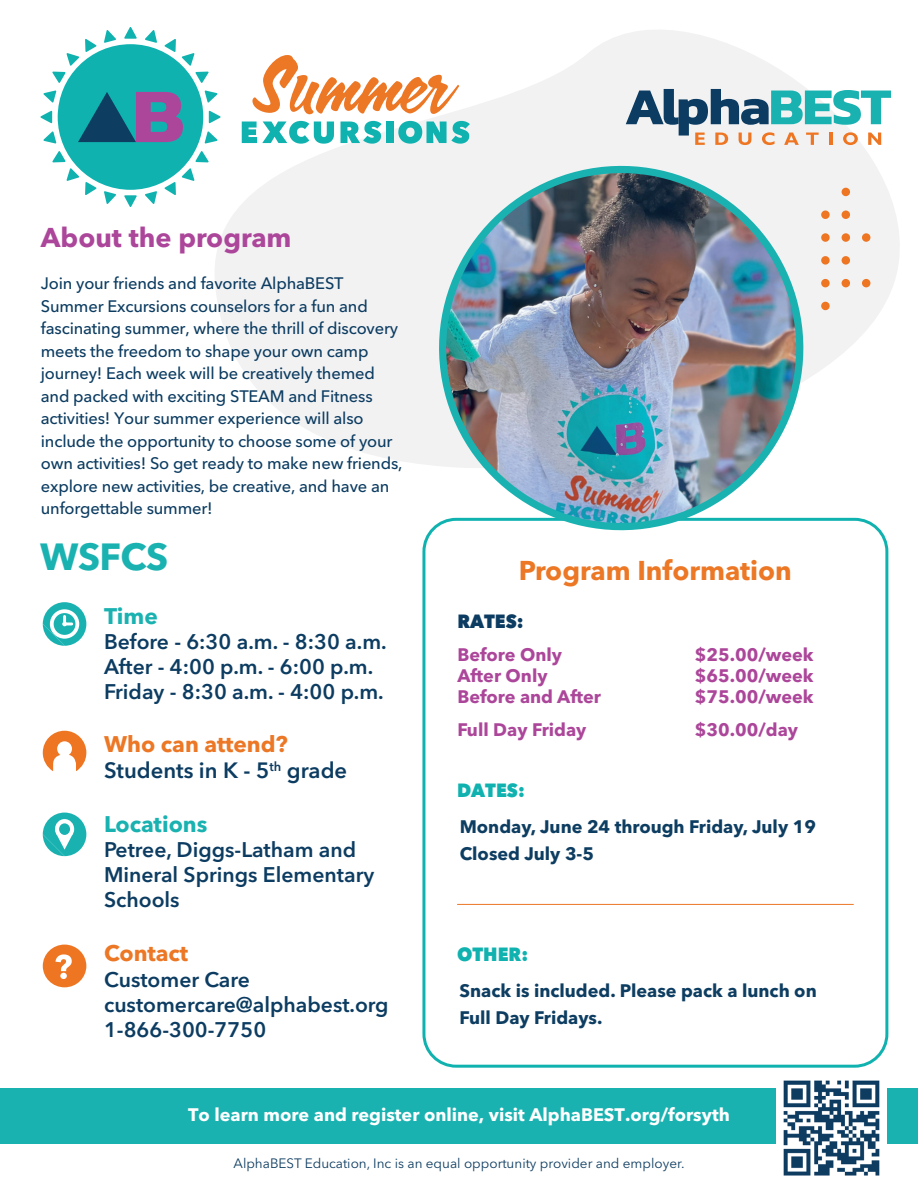
<style>
.page{position:relative;width:918px;height:1188px;background:#fff}
.page>*{position:absolute;margin:0;border:0;box-sizing:border-box;transform-origin:0 0}
.t1{font:700 37.5px "Avenir Next LT Pro";letter-spacing:-.015em;color:#1ab2b1}
.t2{font:700 27px "Avenir Next LT Pro";color:#ec7725}
.t3{font:700 27px "Avenir Next LT Pro";color:#ac469a}
.t4{font:700 22.5px "Avenir Next LT Pro";color:#ec7725}
.t5{font:700 22.5px "Avenir Next LT Pro";color:#1ab2b1}
.t6{font:600 22.05px "Avenir Next LT Pro";color:#0c3c61}
.t7{font:600 21px/25.2px "Avenir Next LT Pro";color:#0c3c61}
.t8{font:800 19.05px "Avenir Next LT Pro";color:#10b2b0;scale:.95 1}
.t9{font:800 19.05px "Avenir Next LT Pro";color:#0c3c61;scale:.95 1}
.t10{font:700 18px/27px "Avenir Next LT Pro";color:#0d3d61}
.t11{font:700 18px "Avenir Next LT Pro";color:#ac469a}
.t12{font:700 18px "Avenir Next LT Pro";color:#fff}
.t13{font:500 16.5px/22.5px "Avenir Next LT Pro";letter-spacing:-.01em;color:#0c3c61}
.t14{font:13.5px "Avenir Next LT Pro";color:#0e3d61}
</style>
<div class="page">
<div style="left:422px;top:518px;width:466px;height:550px;border:3px solid #10b2b0;border-radius:32px"></div>
<div style="left:0;top:1088px;width:918px;height:56px;background:#1ab2b1"></div>
<svg style="left:215px;top:30px;width:685px;height:434px;fill:#f2f2f3"></svg>
<div style="left:43px;top:945px;width:43px;height:42px;background:#ee7623;border-radius:50%"></div>
<svg style="left:55px;top:954px;width:17px;height:25px"></svg>
<svg style="left:43px;top:813px;width:43px;height:43px"></svg>
<svg style="left:43px;top:731px;width:43px;height:40px"></svg>
<svg style="left:43px;top:602px;width:43px;height:44px"></svg>
<svg style="left:40px;top:27px;width:180px;height:180px"></svg>
<svg style="left:398px;top:121px;width:72px;height:23px"></svg>
<div style="left:387px;top:122px;width:7px;height:21px;background:#10b2b0"></div>
<svg style="left:340px;top:121px;width:42px;height:23px"></svg>
<svg style="left:242px;top:121px;width:92px;height:23px"></svg>
<svg style="left:252px;top:55px;width:207px;height:59px"></svg>
<svg style="left:626px;top:89px;width:265px;height:56px"></svg>
<img style="left:422px;top:149px;width:398px;height:398px">
<div style="left:842px;top:188px;width:8px;height:8px;background:#ee7623;border-radius:50%"></div>
<div style="left:821px;top:210px;width:9px;height:9px;background:#ee7623;border-radius:50%"></div>
<div style="left:842px;top:210px;width:8px;height:9px;background:#ee7623;border-radius:50%"></div>
<div style="left:821px;top:233px;width:9px;height:9px;background:#ee7623;border-radius:50%"></div>
<div style="left:842px;top:233px;width:8px;height:9px;background:#ee7623;border-radius:50%"></div>
<div style="left:862px;top:233px;width:8px;height:9px;background:#ee7623;border-radius:50%"></div>
<div style="left:821px;top:256px;width:9px;height:9px;background:#ee7623;border-radius:50%"></div>
<div style="left:842px;top:256px;width:8px;height:9px;background:#ee7623;border-radius:50%"></div>
<div style="left:821px;top:279px;width:9px;height:8px;background:#ee7623;border-radius:50%"></div>
<div style="left:842px;top:279px;width:8px;height:8px;background:#ee7623;border-radius:50%"></div>
<div style="left:862px;top:279px;width:8px;height:8px;background:#ee7623;border-radius:50%"></div>
<div style="left:821px;top:302px;width:9px;height:8px;background:#ee7623;border-radius:50%"></div>
<hr style="left:457px;top:904px;width:397px;height:1px;background:#ec7725">
<img style="left:777px;top:1080px;width:109px;height:96px">
<h2 class="t3" style="left:41px;top:221px;width:252px">About the program</h2>
<p class="t13" style="left:41px;top:272px;width:363px">Join your friends and favorite AlphaBEST Summer Excursions counselors for a fun and fascinating summer, where the thrill of discovery meets the freedom to shape your own camp journey! Each week will be creatively themed and packed with exciting STEAM and Fitness activities! Your summer experience will also include the opportunity to choose some of your own activities! So get ready to make new friends, explore new activities, be creative, and have an unforgettable summer!</p>
<h1 class="t1" style="left:40px;top:534px;width:129px">WSFCS</h1>
<h3 class="t5" style="left:104px;top:602px;width:55px">Time</h3>
<p class="t7" style="left:104px;top:629px;width:284px">Before - 6:30 a.m. - 8:30 a.m.<br>After - 4:00 p.m. - 6:00 p.m.<br>Friday - 8:30 a.m. - 4:00 p.m.</p>
<h3 class="t4" style="left:104px;top:730px;width:185px">Who can attend?</h3>
<h3 class="t6" style="left:104px;top:757px;width:245px">Students in K - 5<sup>th</sup> grade</h3>
<h3 class="t5" style="left:104px;top:810px;width:105px">Locations</h3>
<p class="t7" style="left:104px;top:837px;width:272px">Petree, Diggs-Latham and<br>Mineral Springs Elementary<br>Schools</p>
<h3 class="t4" style="left:104px;top:940px;width:86px">Contact</h3>
<p class="t7" style="left:104px;top:967px;width:286px">Customer Care customercare@alphabest.org<br>1-866-300-7750</p>
<h2 class="t2" style="left:519px;top:554px;width:274px">Program Information</h2>
<p class="t9" style="left:457px;top:610px;width:71px">RATES:</p>
<p class="t11" style="left:457px;top:644px;width:106px">Before Only</p>
<p class="t11" style="left:695px;top:644px;width:120px">$25.00/week</p>
<p class="t11" style="left:457px;top:665px;width:92px">After Only</p>
<p class="t11" style="left:695px;top:665px;width:120px">$65.00/week</p>
<p class="t11" style="left:457px;top:686px;width:145px">Before and After</p>
<p class="t11" style="left:695px;top:686px;width:120px">$75.00/week</p>
<p class="t11" style="left:457px;top:719px;width:131px">Full Day Friday</p>
<p class="t11" style="left:695px;top:719px;width:105px">$30.00/day</p>
<p class="t8" style="left:457px;top:778px;width:73px">DATES:</p>
<p class="t10" style="left:460px;top:813px;width:358px">Monday, June 24 through Friday, July 19<br>Closed July 3-5</p>
<p class="t8" style="left:457px;top:942px;width:76px">OTHER:</p>
<p class="t10" style="left:460px;top:977px;width:359px">Snack is included. Please pack a lunch on<br>Full Day Fridays.</p>
<p class="t12" style="left:188px;top:1104px;width:543px">To learn more and register online, visit AlphaBEST.org/forsyth</p>
<p class="t14" style="left:234px;top:1156px;width:453px">AlphaBEST Education, Inc is an equal opportunity provider and employer.</p>
</div>
